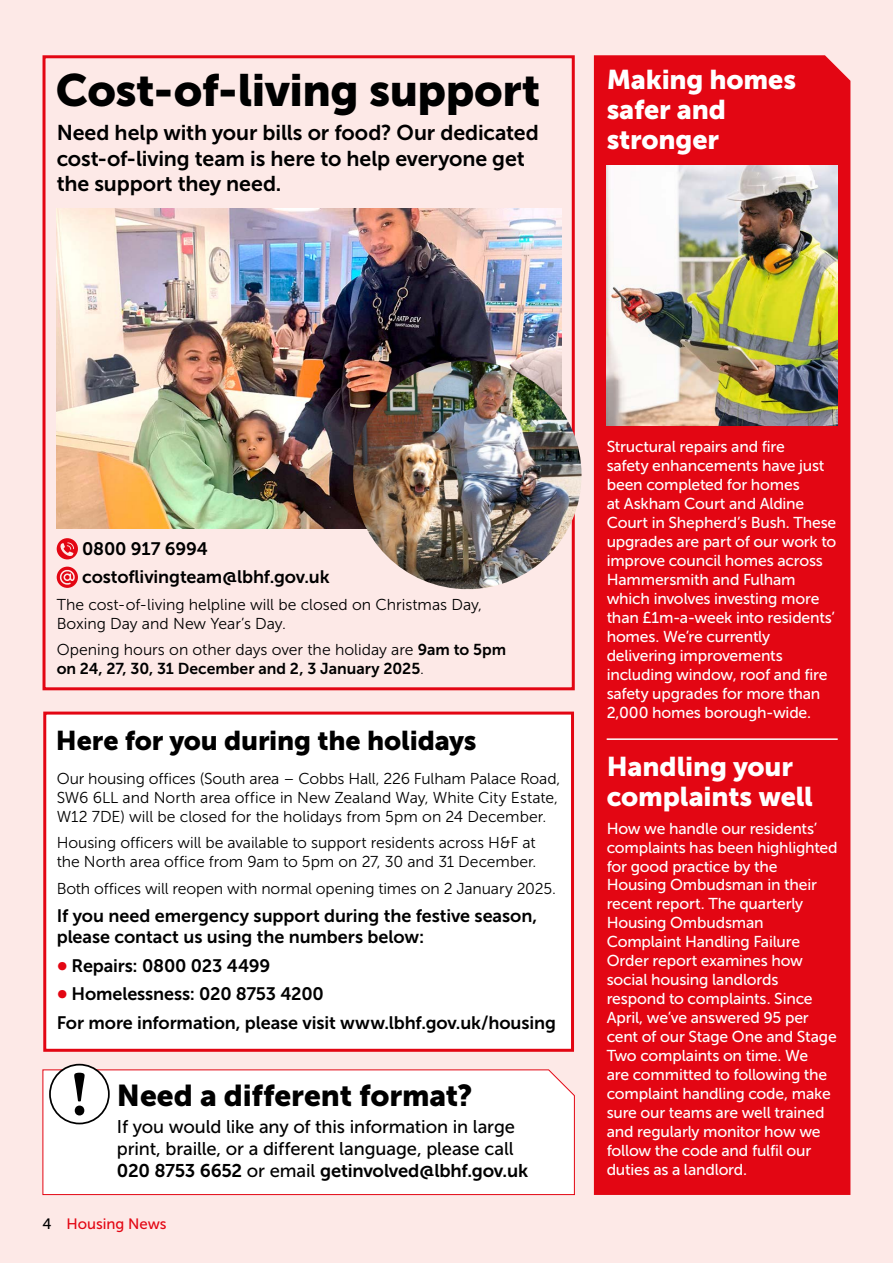
<style>
.page{position:relative;width:893px;height:1263px;background:#fde9e7}
.page>*{position:absolute;margin:0;border:0;box-sizing:border-box;transform-origin:0 0}
.Headline_h2{font:45px "Museo Sans 900";letter-spacing:-.015em;color:#000}
.h2_Headline_h2{font:30px "Museo Sans 900";letter-spacing:-.005em;color:#000}
.Headline_h2-2{font:27px "Museo Sans 900";letter-spacing:-.005em;color:#000}
.Headline_h2-3{font:27px/30px "Museo Sans 900";letter-spacing:-.005em;color:#fff}
.Back_page_side_bar_Dec_2024_h2{font:27px/30px "Museo Sans 900";letter-spacing:-.005em;color:#fff}
.Standfirst_large_p{font:21.3px/25.5px "Museo Sans 700";letter-spacing:-.005em;color:#000}
.p_Other_formats{font:18.3px/21.8px "Museo Sans 500";letter-spacing:-.01em;color:#000}
.Standfirst_small_p{font:18px/21px "Museo Sans 700";letter-spacing:-.005em;color:#000}
.Body_text_p{font:15.75px/19px "Museo Sans 500";letter-spacing:-.01em;color:#fff}
.Body_text_p-2{font:15.75px/18.9px "Museo Sans 300";letter-spacing:-.005em;color:#000}
.Body_text_p-3{font:15.75px/18.9px "Museo Sans 700";color:#000}
.t1{font:15px "Museo Sans 500";color:#e30613}
.s1{font-family:"Museo Sans 300"}
.s2{font-family:"Museo Sans 500";font-size:27px;color:#e30613}
.s3{font-family:"Museo Sans 700"}
.s4{color:#000}
</style>
<div class="page">
<div style="left:594px;top:55px;width:256px;height:1140px;background:#e30613"></div>
<div style="left:42px;top:1069px;width:533px;height:126px;background:#fff"></div>
<div style="left:43px;top:711px;width:531px;height:341px;background:#fff;border:3px solid #e30613"></div>
<div style="left:43px;top:55px;width:532px;height:635px;border:3px solid #e30613"></div>
<img style="left:57px;top:208px;width:504px;height:321px">
<img style="left:353px;top:361px;width:229px;height:228px;border-radius:114px">
<svg style="left:57px;top:538px;width:21px;height:21px"></svg>
<svg style="left:57px;top:567px;width:21px;height:21px"></svg>
<img style="left:607px;top:165px;width:231px;height:260px">
<hr style="left:607px;top:738px;width:231px;height:2px;background:#fff">
<div style="left:50px;top:1065px;width:59px;height:58px;background:#fff;border-radius:50%"></div>
<div style="left:49px;top:1064px;width:61px;height:60px;border:2px solid #000;border-radius:50%"></div>
<svg style="left:74px;top:1073px;width:11px;height:42px"></svg>
<h2 class="Headline_h2" style="left:56px;top:64px;width:486px">Cost-of-living support</h2>
<p class="Standfirst_large_p" style="left:57px;top:120px;width:484px">Need help with your bills or food? Our dedicated cost-of-living team is here to help everyone get the support they need.</p>
<h2 class="Headline_h2-3" style="left:607px;top:65px;width:191px">Making homes safer and stronger</h2>
<p class="Standfirst_small_p" style="left:82px;top:538px;width:127px">0800 917 6994</p>
<p class="Standfirst_small_p" style="left:82px;top:567px;width:249px">costoflivingteam@lbhf.gov.uk</p>
<p class="Body_text_p-2" style="left:57px;top:595px;width:427px">The cost-of-living helpline will be closed on Christmas Day,<br>Boxing Day and New Year’s Day.</p>
<p class="Body_text_p-3" style="left:57px;top:640px;width:451px"><span class="s1">Opening hours on other days over the holiday are</span> 9am to 5pm on 24, 27, 30, 31 December and 2, 3 January 2025<span class="s1">.</span></p>
<h2 class="Headline_h2-2" style="left:56px;top:725px;width:422px">Here for you during the holidays</h2>
<p class="Body_text_p-2" style="left:57px;top:769px;width:505px">Our housing offices (South area – Cobbs Hall, 226 Fulham Palace Road,<br>SW6 6LL and North area office in New Zealand Way, White City Estate,<br>W12 7DE) will be closed for the holidays from 5pm on 24 December.</p>
<p class="Body_text_p-2" style="left:57px;top:834px;width:481px">Housing officers will be available to support residents across H&amp;F at the North area office from 9am to 5pm on 27, 30 and 31 December.</p>
<p class="Body_text_p-2" style="left:57px;top:879px;width:501px">Both offices will reopen with normal opening times on 2 January 2025.</p>
<p class="Standfirst_small_p" style="left:57px;top:905px;width:482px">If you need emergency support during the festive season, please contact us using the numbers below:</p>
<p class="Standfirst_small_p" style="left:57px;top:955px;width:215px"><span class="s2">•</span> Repairs: 0800 023 4499</p>
<p class="Standfirst_small_p" style="left:57px;top:983px;width:269px"><span class="s2">•</span> Homelessness: 020 8753 4200</p>
<p class="Standfirst_small_p" style="left:57px;top:1012px;width:501px">For more information, please visit www.lbhf.gov.uk/housing</p>
<h2 class="h2_Headline_h2" style="left:117px;top:1078px;width:357px">Need a different format?</h2>
<p class="p_Other_formats" style="left:117px;top:1116px;width:413px">If you would like any of this information in large print, braille, or a different language, please call<br><span class="s3">020 8753 6652</span> or email <span class="s3">getinvolved@lbhf.gov.uk</span></p>
<p class="t1" style="left:43px;top:1215px;width:126px"><span class="s4">4</span> Housing News</p>
<p class="Body_text_p" style="left:607px;top:437px;width:231px">Structural repairs and fire<br>safety enhancements have just been completed for homes<br>at Askham Court and Aldine<br>Court in Shepherd’s Bush. These upgrades are part of our work to improve council homes across<br>Hammersmith and Fulham which involves investing more than £1m-a-week into residents’ homes. We’re currently delivering improvements including window, roof and fire safety upgrades for more than<br>2,000 homes borough-wide.</p>
<h2 class="Back_page_side_bar_Dec_2024_h2" style="left:607px;top:751px;width:208px">Handling your complaints well</h2>
<p class="Body_text_p" style="left:607px;top:819px;width:233px">How we handle our residents’ complaints has been highlighted for good practice by the<br>Housing Ombudsman in their recent report. The quarterly<br>Housing Ombudsman<br>Complaint Handling Failure<br>Order report examines how social housing landlords respond to complaints. Since<br>April, we’ve answered 95 per cent of our Stage One and Stage<br>Two complaints on time. We<br>are committed to following the complaint handling code, make sure our teams are well trained and regularly monitor how we follow the code and fulfil our duties as a landlord.</p>
</div>
